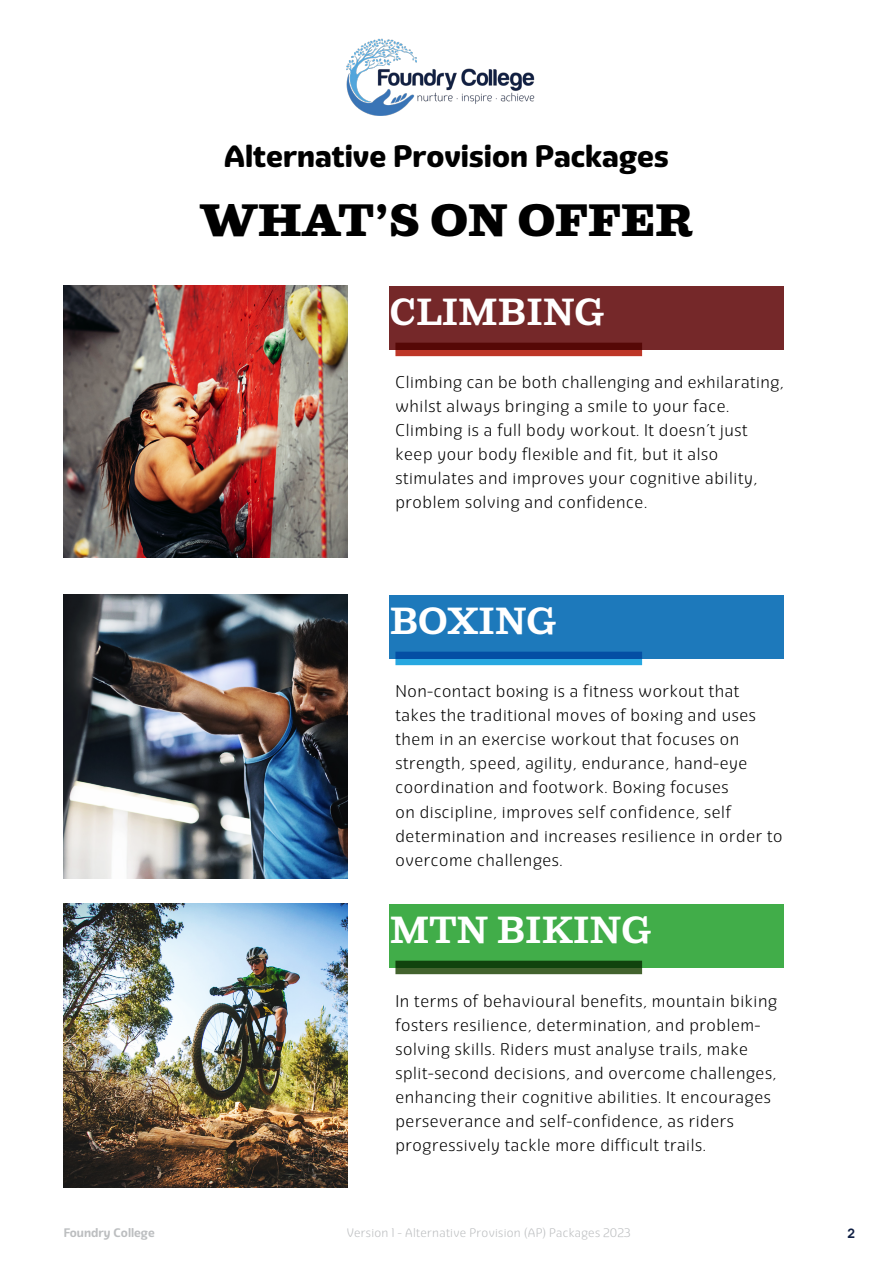
<style>
.page{position:relative;width:893px;height:1263px;background:#fff}
.page>*{position:absolute;margin:0;border:0;box-sizing:border-box;transform-origin:0 0}
.t1{font:900 45px "Parry";color:#000}
.t2{font:700 37.5px "Parry";color:#fff}
.t3{font:900 30px "Eigerdals";color:#000}
.t4{font:300 16.5px/24px "Eigerdals";letter-spacing:.035em;color:#000}
.t5{font:700 13.5px "Regola Pro";color:#102044}
.t6{font:300 12px "Eigerdals";letter-spacing:.025em;color:#bcbec0}
.t7{font:700 12px "Eigerdals";color:#bcbec0}
</style>
<div class="page">
<img style="left:64px;top:286px;width:283px;height:271px">
<img style="left:64px;top:595px;width:283px;height:283px">
<img style="left:64px;top:904px;width:283px;height:283px">
<div style="left:390px;top:286px;width:394px;height:63px;background:#752829"></div>
<div style="left:390px;top:595px;width:394px;height:63px;background:#1d79bb"></div>
<div style="left:390px;top:904px;width:394px;height:63px;background:#41ad49"></div>
<svg style="left:395px;top:343px;width:247px;height:13px;background:#851d15"></svg>
<svg style="left:395px;top:652px;width:247px;height:13px;background:#1477bf"></svg>
<svg style="left:395px;top:961px;width:247px;height:13px;background:#28521c"></svg>
<img style="left:346px;top:38px;width:189px;height:78px">
<h3 class="t3" style="left:224px;top:138px;width:446px">Alternative Provision Packages</h3>
<h1 class="t1" style="left:199px;top:189px;width:496px">WHAT’S ON OFFER</h1>
<h2 class="t2" style="left:390px;top:285px;width:216px">CLIMBING</h2>
<p class="t4" style="left:395px;top:371px;width:390px">Climbing can be both challenging and exhilarating, whilst always bringing a smile to your face.<br>Climbing is a full body workout. It doesn’t just keep your body flexible and fit, but it also stimulates and improves your cognitive ability, problem solving and confidence.</p>
<h2 class="t2" style="left:390px;top:594px;width:168px">BOXING</h2>
<p class="t4" style="left:395px;top:680px;width:389px">Non-contact boxing is a fitness workout that takes the traditional moves of boxing and uses them in an exercise workout that focuses on strength, speed, agility, endurance, hand-eye coordination and footwork. Boxing focuses<br>on discipline, improves self confidence, self determination and increases resilience in order to overcome challenges.</p>
<h2 class="t2" style="left:390px;top:903px;width:263px">MTN BIKING</h2>
<p class="t4" style="left:395px;top:989px;width:383px">In terms of behavioural benefits, mountain biking fosters resilience, determination, and problem&shy;solving skills. Riders must analyse trails, make split-second decisions, and overcome challenges, enhancing their cognitive abilities. It encourages perseverance and self-confidence, as riders progressively tackle more difficult trails.</p>
<p class="t7" style="left:64px;top:1225px;width:92px">Foundry College</p>
<p class="t6" style="left:347px;top:1225px;width:286px">Version 1 - Alternative Provision (AP) Packages 2023</p>
<p class="t5" style="left:848px;top:1224px;width:9px">2</p>
</div>
